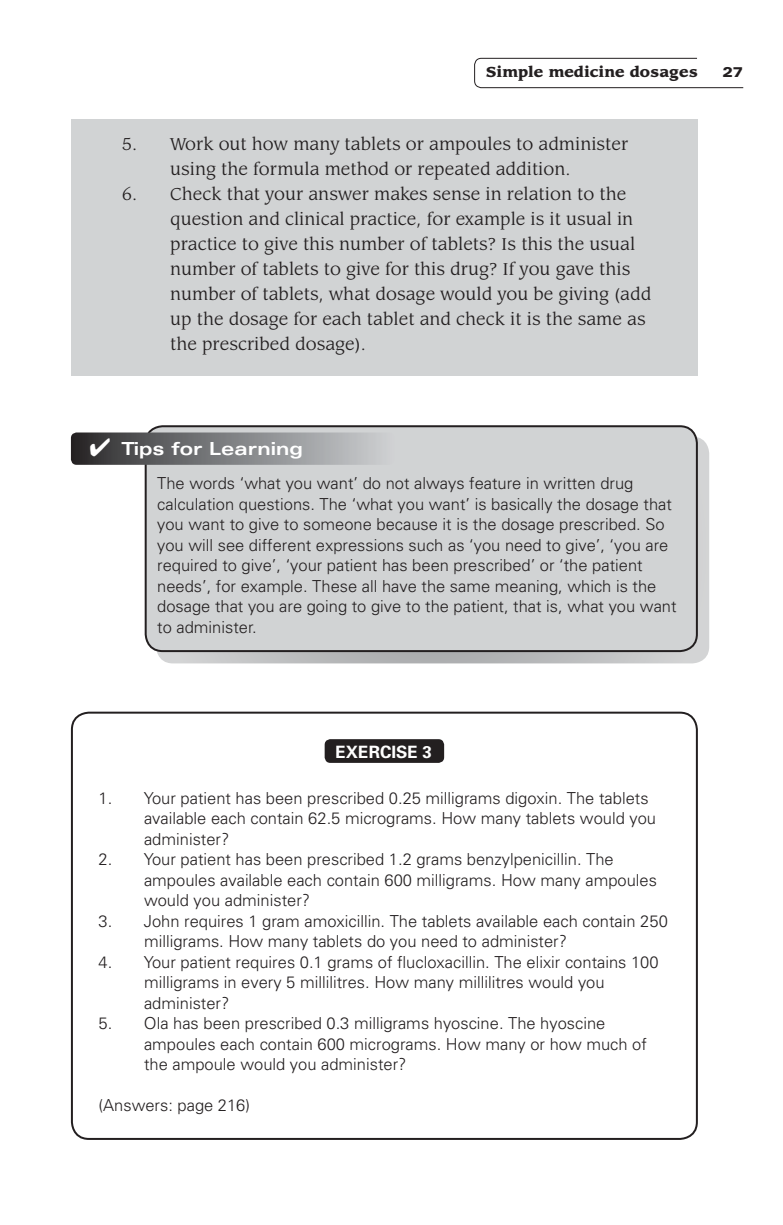
<style>
.page{position:relative;width:783px;height:1225px;background:#fff}
.page>*{position:absolute;margin:0;border:0;box-sizing:border-box;transform-origin:0 0}
.t1{font:19px/25px "Leawood IT Cby BT";color:#231f20;text-align:center}
.t2{font:700 expanded 18px "Univers";color:#fff}
.t3{font:700 17px "Univers";color:#fff}
.t4{font:300 16.4px/20.4px "Univers";color:#231f20}
.t5{font:900 16px "Leawood IT Cby BT";color:#231f20}
.t6{font:900 expanded 14px "Univers";color:#231f20}
</style>
<div class="page">
<svg style="left:474px;top:58px;width:269px;height:30px"></svg>
<div style="left:71px;top:119px;width:626px;height:256px;background:#d1d3d4"></div>
<svg style="left:156px;top:436px;width:553px;height:227px;background:#c2c3c4"></svg>
<div style="left:146px;top:426px;width:550px;height:225px;background:#d1d3d4;border-radius:17px"></div>
<div style="left:145px;top:425px;width:552px;height:227px;border:2px solid #231f20;border-radius:17px"></div>
<svg style="left:71px;top:432px;width:305px;height:33px;background:#7b7c7f"></svg>
<div style="left:324px;top:739px;width:120px;height:24px;background:#231f20;border-radius:6px"></div>
<div style="left:71px;top:711px;width:626px;height:429px;border:2px solid #231f20;border-radius:17px"></div>
<p class="t5" style="left:485px;top:62px;width:213px">Simple medicine dosages</p>
<p class="t6" style="left:722px;top:64px;width:22px">27</p>
<p class="t1" style="left:122px;top:132px;width:507px">5. Work out how many tablets or ampoules to administer using the formula method or repeated addition.</p>
<p class="t1" style="left:170px;top:182px;width:482px;text-align:left;text-indent:-48px">6. Check that your answer makes sense in relation to the question and clinical practice, for example is it usual in practice to give this number of tablets? Is this the usual number of tablets to give for this drug? If you gave this number of tablets, what dosage would you be giving (add up the dosage for each tablet and check it is the same as the prescribed dosage).</p>
<p class="t2" style="left:89px;top:439px;width:215px">✔ Tips for Learning</p>
<p class="t4" style="left:157px;top:473px;width:520px">The words ‘what you want’ do not always feature in written drug calculation questions. The ‘what you want’ is basically the dosage that you want to give to someone because it is the dosage prescribed. So you will see different expressions such as ‘you need to give’, ‘you are required to give’, ‘your patient has been prescribed’ or ‘the patient needs’, for example. These all have the same meaning, which is the dosage that you are going to give to the patient, that is, what you want to administer.</p>
<p class="t3" style="left:335px;top:741px;width:98px">EXERCISE 3</p>
<p class="t4" style="left:144px;top:788px;width:513px;text-indent:-45px">1. Your patient has been prescribed 0.25 milligrams digoxin. The tablets available each contain 62.5 micrograms. How many tablets would you administer?</p>
<p class="t4" style="left:144px;top:849px;width:514px;text-indent:-45px">2. Your patient has been prescribed 1.2 grams benzylpenicillin. The ampoules available each contain 600 milligrams. How many ampoules would you administer?</p>
<p class="t4" style="left:144px;top:911px;width:525px;text-indent:-45px">3. John requires 1 gram amoxicillin. The tablets available each contain 250 milligrams. How many tablets do you need to administer?</p>
<p class="t4" style="left:144px;top:952px;width:516px;text-indent:-45px">4. Your patient requires 0.1 grams of flucloxacillin. The elixir contains 100 milligrams in every 5 millilitres. How many millilitres would you administer?</p>
<p class="t4" style="left:144px;top:1013px;width:504px;text-indent:-45px">5. Ola has been prescribed 0.3 milligrams hyoscine. The hyoscine ampoules each contain 600 micrograms. How many or how much of the ampoule would you administer?</p>
<p class="t4" style="left:99px;top:1095px;width:153px">(Answers: page 216)</p>
</div>
